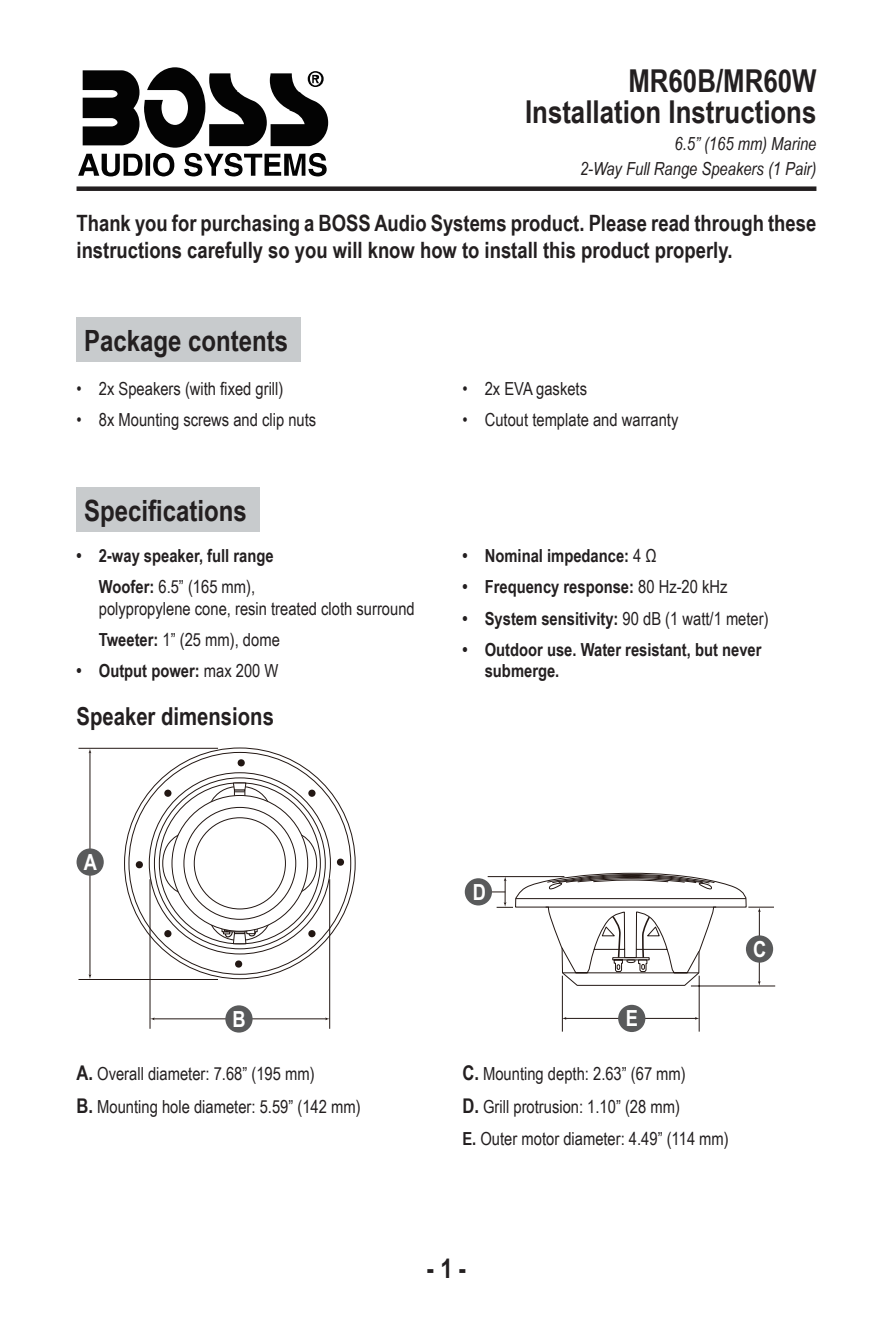
<style>
.page{position:relative;width:893px;height:1340px;background:#fff}
.page>*{position:absolute;margin:0;border:0;box-sizing:border-box;transform-origin:0 0}
.t1{font:700 31.5px/31.5px "Arial Narrow";color:#231f20;text-align:right}
.Heading_1{font:700 29.25px "Arial Narrow";color:#231f20}
.t2{font:700 27px "Arial Narrow";color:#231f20}
.t3{font:700 24.75px "Arial Narrow";color:#231f20}
.Body_Text{font:700 22.5px/27px "Arial Narrow";color:#231f20}
.t4{font:700 22.28px "Arial Narrow";color:#fff}
.List_Bullet_No_bulle{font:18px/21.6px "Arial Narrow";color:#231f20}
.t5{font:700 18px/21.6px "Arial Narrow";color:#231f20}
.Body_Text-2{font:18px "Arial Narrow";color:#231f20}
.t6{font:italic 18px/24.8px "Arial Narrow";color:#231f20;text-align:right}
.s1{font-weight:700}
.s2{font-weight:400}
.s3{font-weight:700;font-size:20.25px}
</style>
<div class="page">
<div style="left:77px;top:186px;width:739px;height:5px;background:#231f20"></div>
<div style="left:77px;top:317px;width:224px;height:44px;background:#c8cbcd"></div>
<div style="left:77px;top:487px;width:183px;height:44px;background:#c8cbcd"></div>
<hr style="left:90px;top:751px;width:1px;height:224px;background:#221713">
<hr style="left:78px;top:979px;width:140px;height:1px;background:#221713">
<hr style="left:78px;top:748px;width:140px;height:1px;background:#221713">
<hr style="left:153px;top:1018px;width:174px;height:1px;background:#221713">
<hr style="left:691px;top:985px;width:84px;height:1px;background:#221713">
<hr style="left:562px;top:975px;width:1px;height:56px;background:#221713">
<hr style="left:699px;top:975px;width:1px;height:56px;background:#221713">
<hr style="left:565px;top:1018px;width:131px;height:1px;background:#221713">
<hr style="left:475px;top:891px;width:30px;height:1px;background:#221713">
<hr style="left:488px;top:876px;width:76px;height:1px;background:#221713">
<div style="left:77px;top:848px;width:27px;height:27px;background:#595a5b;border-radius:50%"></div>
<div style="left:225px;top:1005px;width:28px;height:27px;background:#595a5b;border-radius:50%"></div>
<div style="left:465px;top:878px;width:27px;height:27px;background:#595a5b;border-radius:50%"></div>
<div style="left:618px;top:1004px;width:27px;height:28px;background:#595a5b;border-radius:50%"></div>
<svg style="left:125px;top:748px;width:230px;height:230px"></svg>
<svg style="left:162px;top:782px;width:155px;height:162px"></svg>
<svg style="left:247px;top:929px;width:8px;height:4px"></svg>
<div style="left:164px;top:930px;width:7px;height:7px;background:#221713;border-radius:50%"></div>
<div style="left:308px;top:930px;width:8px;height:7px;background:#221713;border-radius:50%"></div>
<div style="left:164px;top:789px;width:7px;height:7px;background:#221713;border-radius:50%"></div>
<div style="left:308px;top:789px;width:8px;height:7px;background:#221713;border-radius:50%"></div>
<svg style="left:235px;top:960px;width:8px;height:8px"></svg>
<svg style="left:337px;top:858px;width:7px;height:8px"></svg>
<svg style="left:135px;top:860px;width:8px;height:8px"></svg>
<svg style="left:237px;top:759px;width:8px;height:7px"></svg>
<div style="left:172px;top:795px;width:136px;height:136px;background:#fff;border-radius:50%"></div>
<svg style="left:497px;top:872px;width:277px;height:114px"></svg>
<hr style="left:150px;top:879px;width:1px;height:149px;background:#221713">
<hr style="left:329px;top:879px;width:1px;height:149px;background:#221713">
<svg style="left:78px;top:67px;width:250px;height:109px"></svg>
<h1 class="t1" style="left:525px;top:63px;width:293px">MR60B/MR60W<br>Installation Instructions</h1>
<p class="t6" style="left:580px;top:131px;width:238px">6.5” (165 mm) Marine<br>2-Way Full Range Speakers (1 Pair)</p>
<p class="Body_Text" style="left:77px;top:209px;width:741px">Thank you for purchasing a BOSS Audio Systems product. Please read through these instructions carefully so you will know how to install this product properly.</p>
<p class="Heading_1" style="left:84px;top:318px;width:205px">Package contents</p>
<p class="List_Bullet_No_bulle" style="left:77px;top:377px;width:208px">• 2x Speakers (with fixed grill)</p>
<p class="List_Bullet_No_bulle" style="left:77px;top:408px;width:241px">• 8x Mounting screws and clip nuts</p>
<p class="Heading_1" style="left:84px;top:489px;width:164px">Specifications</p>
<p class="t5" style="left:77px;top:544px;width:199px">• 2-way speaker, full range</p>
<p class="List_Bullet_No_bulle" style="left:99px;top:575px;width:317px"><span class="s1">Woofer:</span> 6.5” (165 mm),<br>polypropylene cone, resin treated cloth surround</p>
<p class="List_Bullet_No_bulle" style="left:99px;top:628px;width:183px"><span class="s1">Tweeter:</span> 1” (25 mm), dome</p>
<p class="t5" style="left:77px;top:659px;width:203px">• Output power: <span class="s2">max 200 W</span></p>
<p class="t3" style="left:77px;top:697px;width:199px">Speaker dimensions</p>
<p class="List_Bullet_No_bulle" style="left:462px;top:377px;width:126px">• 2x EVA gaskets</p>
<p class="List_Bullet_No_bulle" style="left:462px;top:408px;width:217px">• Cutout template and warranty</p>
<p class="t5" style="left:462px;top:544px;width:196px">• Nominal impedance: <span class="s2">4 Ω</span></p>
<p class="t5" style="left:462px;top:575px;width:267px">• Frequency response: <span class="s2">80 Hz-20 kHz</span></p>
<p class="t5" style="left:462px;top:606px;width:308px">• System sensitivity: <span class="s2">90 dB (1 watt/1 meter)</span></p>
<p class="t5" style="left:485px;top:638px;width:278px;text-indent:-22px">• Outdoor use. Water resistant, but never submerge.</p>
<p class="t4" style="left:84px;top:845px;width:15px">A</p>
<p class="t4" style="left:233px;top:1001px;width:15px">B</p>
<p class="Body_Text-2" style="left:77px;top:1059px;width:240px"><span class="s3">A.</span> Overall diameter: 7.68” (195 mm)</p>
<p class="Body_Text-2" style="left:77px;top:1093px;width:286px"><span class="s3">B.</span> Mounting hole diameter: 5.59” (142 mm)</p>
<p class="t4" style="left:473px;top:875px;width:15px">D</p>
<p class="t4" style="left:626px;top:1001px;width:14px">E</p>
<p class="Body_Text-2" style="left:462px;top:1059px;width:225px"><span class="s3">C.</span> Mounting depth: 2.63” (67 mm)</p>
<p class="Body_Text-2" style="left:462px;top:1093px;width:219px"><span class="s3">D.</span> Grill protrusion: 1.10” (28 mm)</p>
<p class="Body_Text-2" style="left:462px;top:1125px;width:268px"><span class="s1">E.</span> Outer motor diameter: 4.49” (114 mm)</p>
<p class="t4" style="left:753px;top:932px;width:15px">C</p>
<h3 class="t2" style="left:427px;top:1248px;width:41px">- 1 -</h3>
</div>
